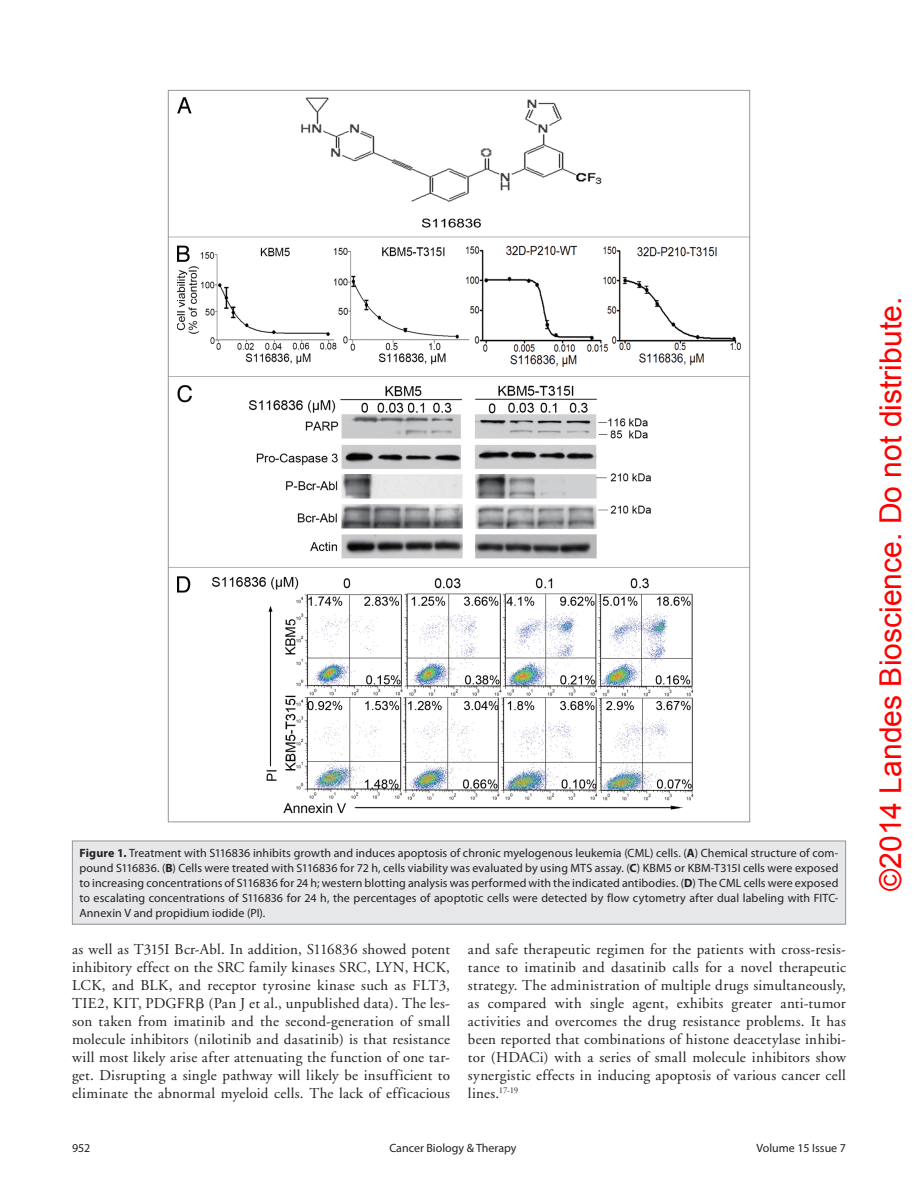
<style>
.page{position:relative;width:918px;height:1188px;background:#fff}
.page>*{position:absolute;margin:0;border:0;box-sizing:border-box;transform-origin:0 0}
.t1{font:30.15px "Arial";color:#f00}
.t2{font:15px/18px "Adobe Garamond";letter-spacing:.02em;color:#231f20;text-align:justify}
.t3{font:12px/15px "Myriad Pro";letter-spacing:.005em;color:#231f20;text-align:justify}
.s1{font-weight:700}
.s2{font-family:"Universal Std Greekw Math Pi"}
</style>
<div class="page">
<img style="left:170px;top:97px;width:578px;height:717px">
<div style="left:72px;top:841px;width:774px;height:83px;background:#e6e7e9"></div>
<div style="left:72px;top:841px;width:774px;height:84px;border:1px solid #939598"></div>
<p class="t3" style="left:79px;top:845px;width:761px"><span class="s1">Figure 1.</span> Treatment with S116836 inhibits growth and induces apoptosis of chronic myelogenous leukemia (CML) cells. (<span class="s1">A</span>) Chemical structure of com&shy;pound S116836. (<span class="s1">B</span>) Cells were treated with S116836 for 72 h, cells viability was evaluated by using MTS assay. (<span class="s1">C</span>) KBM5 or KBM-T315I cells were exposed to increasing concentrations of S116836 for 24 h; western blotting analysis was performed with the indicated antibodies. (<span class="s1">D</span>) The CML cells were exposed to escalating concentrations of S116836 for 24 h, the percentages of apoptotic cells were detected by flow cytometry after dual labeling with FITC-Annexin V and propidium iodide (PI).</p>
<p class="t2" style="left:72px;top:941px;width:380px">as well as T315I Bcr-Abl. In addition, S116836 showed potent inhibitory effect on the SRC family kinases SRC, LYN, HCK, LCK, and BLK, and receptor tyrosine kinase such as FLT3, TIE2, KIT, PDGFR<span class="s2">β</span> (Pan J et al., unpublished data). The les&shy;son taken from imatinib and the second-generation of small molecule inhibitors (nilotinib and dasatinib) is that resistance will most likely arise after attenuating the function of one tar&shy;get. Disrupting a single pathway will likely be insufficient to eliminate the abnormal myeloid cells. The lack of efficacious</p>
<p class="t2" style="left:468px;top:941px;width:380px">and safe therapeutic regimen for the patients with cross-resis&shy;tance to imatinib and dasatinib calls for a novel therapeutic strategy. The administration of multiple drugs simultaneously, as compared with single agent, exhibits greater anti-tumor activities and overcomes the drug resistance problems. It has been reported that combinations of histone deacetylase inhibi&shy;tor (HDACi) with a series of small molecule inhibitors show synergistic effects in inducing apoptosis of various cancer cell lines.<sup>17-19</sup></p>
<p class="t3" style="left:72px;top:1140px;width:20px">952</p>
<p class="t3" style="left:389px;top:1140px;width:129px">Cancer Biology &amp; Therapy</p>
<p class="t3" style="left:757px;top:1140px;width:91px">Volume 15 Issue 7</p>
<h1 class="t1" style="left:871px;top:891px;width:595px;rotate:-90deg">©2014 Landes Bioscience. Do not distribute.</h1>
</div>
